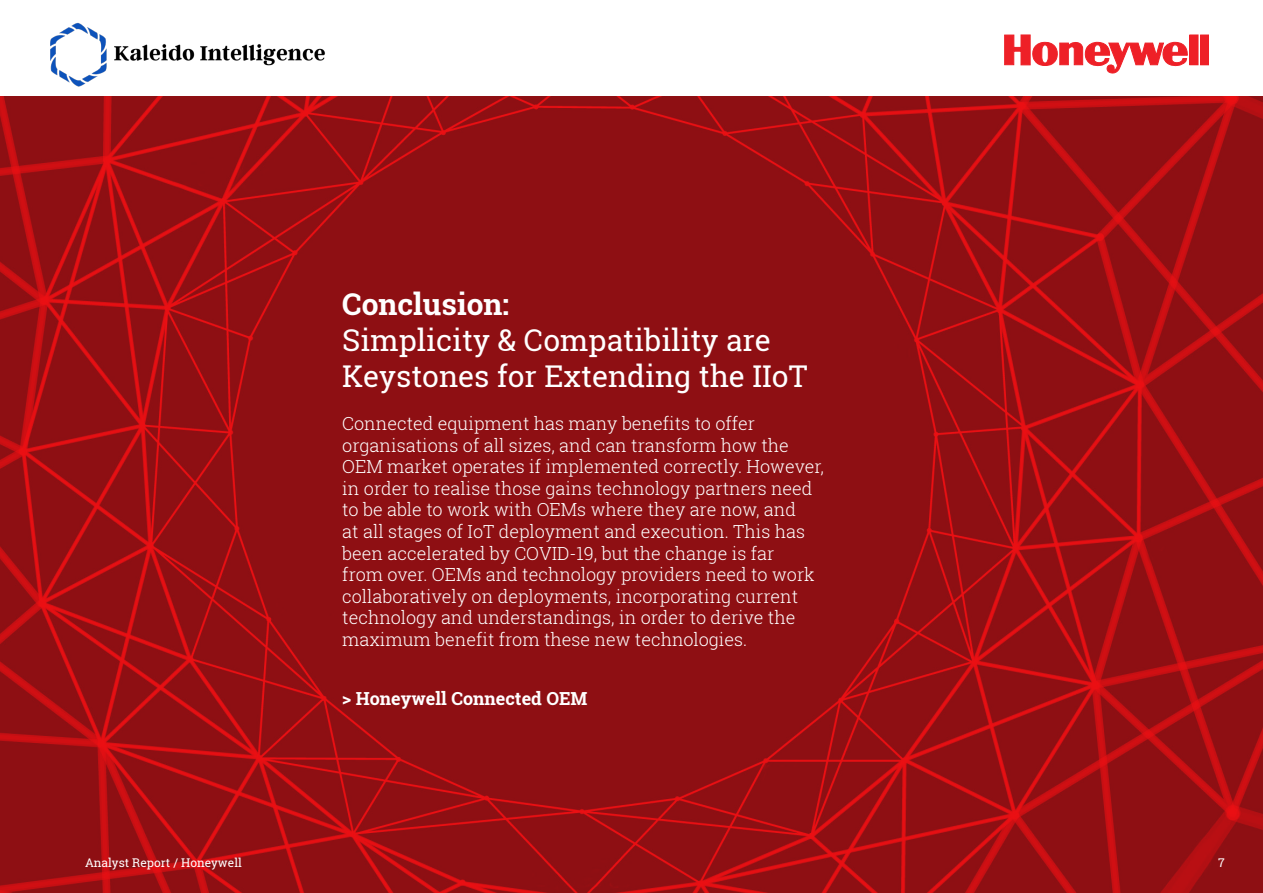
<style>
.page{position:relative;width:1263px;height:893px;background:#fff}
.page>*{position:absolute;margin:0;border:0;box-sizing:border-box;transform-origin:0 0}
.t1{font:30px/36px "Roboto Slab";color:#fff}
.t2{font:700 30px "Roboto Slab";color:#fff}
.t3{font:300 18px/21.6px "Roboto Slab";color:#fff}
.t4{font:700 18px "Roboto Slab";color:#fff}
.t5{font:12px "Roboto Slab";color:#fff}
</style>
<div class="page">
<img style="left:0;top:97px;width:1263px;height:796px">
<svg style="left:1004px;top:35px;width:184px;height:38px"></svg>
<div style="left:1190px;top:35px;width:8px;height:30px;background:#ee2027"></div>
<div style="left:1200px;top:35px;width:9px;height:30px;background:#ee2027"></div>
<img style="left:50px;top:22px;width:275px;height:65px">
<p class="t2" style="left:342px;top:286px;width:168px">Conclusion:</p>
<p class="t1" style="left:342px;top:322px;width:467px">Simplicity &amp; Compatibility are<br>Keystones for Extending the IIoT</p>
<p class="t3" style="left:342px;top:413px;width:483px">Connected equipment has many benefits to offer organisations of all sizes, and can transform how the OEM market operates if implemented correctly. However, in order to realise those gains technology partners need to be able to work with OEMs where they are now, and<br>at all stages of IoT deployment and execution. This has been accelerated by COVID-19, but the change is far<br>from over. OEMs and technology providers need to work collaboratively on deployments, incorporating current technology and understandings, in order to derive the maximum benefit from these new technologies.</p>
<p class="t4" style="left:342px;top:688px;width:247px">&gt; Honeywell Connected OEM</p>
<p class="t5" style="left:85px;top:856px;width:158px">Analyst Report / Honeywell</p>
<p class="t5" style="left:1218px;top:856px;width:8px">7</p>
</div>
